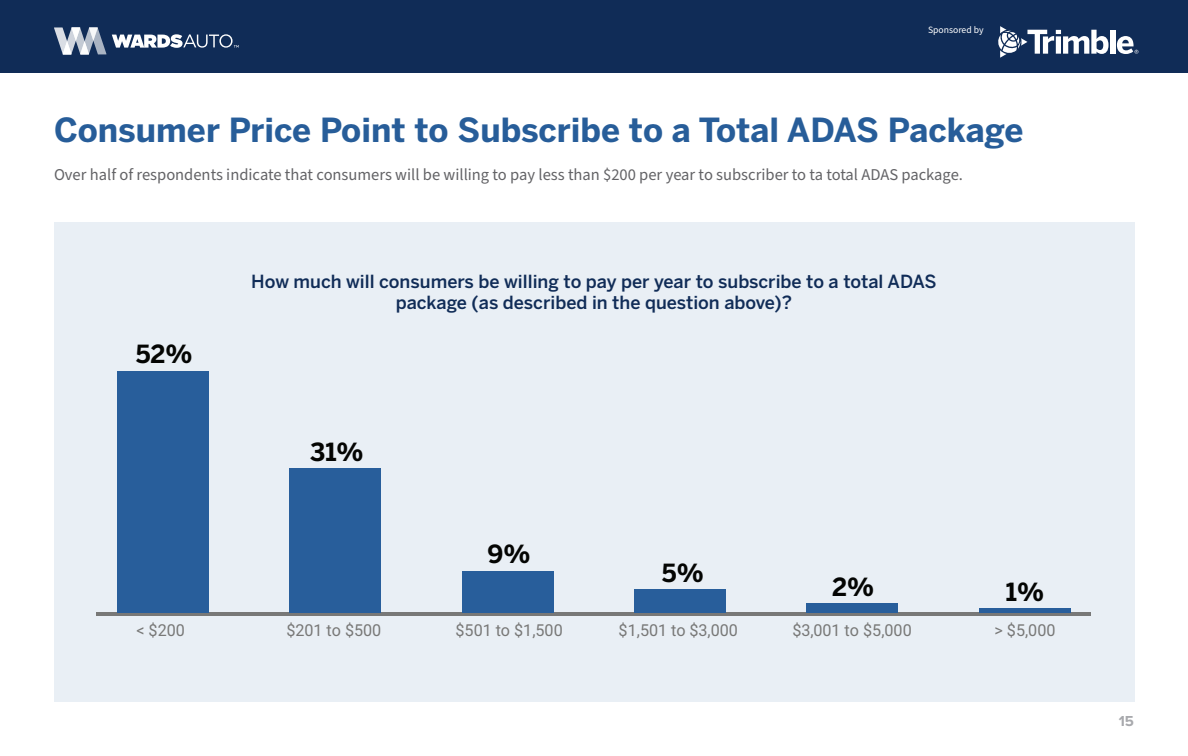
<style>
.page{position:relative;width:1188px;height:756px;background:#fff}
.page>*{position:absolute;margin:0;border:0;box-sizing:border-box;transform-origin:0 0}
.t1{font:700 33px "Benton Sans";color:#275d99}
.t2{font:700 24.75px "Benton Sans";color:#040503}
.t3{font:500 18px/21px "Benton Sans";color:#102c57;text-align:center}
.t4{font:16.5px "Source Sans Pro";color:#636366}
.t5{font:16.5px "Roboto";color:#787877}
.t6{font:700 15px "Proxima Nova";color:#a8a9ad}
.t7{font:9.6px "Source Sans Pro";color:#fff}
</style>
<div class="page">
<div style="left:0;top:0;width:1188px;height:72px;background:#102c57"></div>
<div style="left:1110px;top:30px;width:5px;height:24px;background:#fff"></div>
<svg style="left:1117px;top:36px;width:21px;height:18px"></svg>
<svg style="left:998px;top:26px;width:111px;height:32px"></svg>
<svg style="left:54px;top:27px;width:52px;height:27px"></svg>
<svg style="left:112px;top:34px;width:127px;height:14px"></svg>
<div style="left:54px;top:222px;width:1080px;height:480px;background:#e9eff5"></div>
<hr style="left:97px;top:613px;width:994px;height:3px;background:#787877">
<div style="left:117px;top:371px;width:92px;height:242px;background:#285e9b"></div>
<div style="left:289px;top:469px;width:92px;height:144px;background:#285e9b"></div>
<div style="left:462px;top:571px;width:91px;height:42px;background:#285e9b"></div>
<div style="left:634px;top:589px;width:92px;height:24px;background:#285e9b"></div>
<div style="left:806px;top:603px;width:92px;height:10px;background:#285e9b"></div>
<div style="left:979px;top:608px;width:92px;height:5px;background:#285e9b"></div>
<p class="t7" style="left:928px;top:23px;width:57px">Sponsored by</p>
<p class="t1" style="left:54px;top:110px;width:971px">Consumer Price Point to Subscribe to a Total ADAS Package</p>
<p class="t4" style="left:54px;top:164px;width:911px">Over half of respondents indicate that consumers will be willing to pay less than $200 per year to subscriber to ta total ADAS package.</p>
<p class="t2" style="left:136px;top:340px;width:58px">52%</p>
<p class="t3" style="left:251px;top:271px;width:687px">How much will consumers be willing to pay per year to subscribe to a total ADAS package (as described in the question above)?</p>
<p class="t2" style="left:310px;top:437px;width:55px">31%</p>
<p class="t2" style="left:487px;top:540px;width:45px">9%</p>
<p class="t2" style="left:662px;top:558px;width:43px">5%</p>
<p class="t2" style="left:832px;top:572px;width:44px">2%</p>
<p class="t2" style="left:1006px;top:577px;width:40px">1%</p>
<p class="t5" style="left:136px;top:620px;width:50px">&lt; $200</p>
<p class="t5" style="left:286px;top:620px;width:96px">$201 to $500</p>
<p class="t5" style="left:456px;top:620px;width:109px">$501 to $1,500</p>
<p class="t5" style="left:619px;top:620px;width:121px">$1,501 to $3,000</p>
<p class="t5" style="left:792px;top:620px;width:121px">$3,001 to $5,000</p>
<p class="t5" style="left:995px;top:620px;width:63px">&gt; $5,000</p>
<p class="t6" style="left:1119px;top:709px;width:17px">15</p>
</div>
